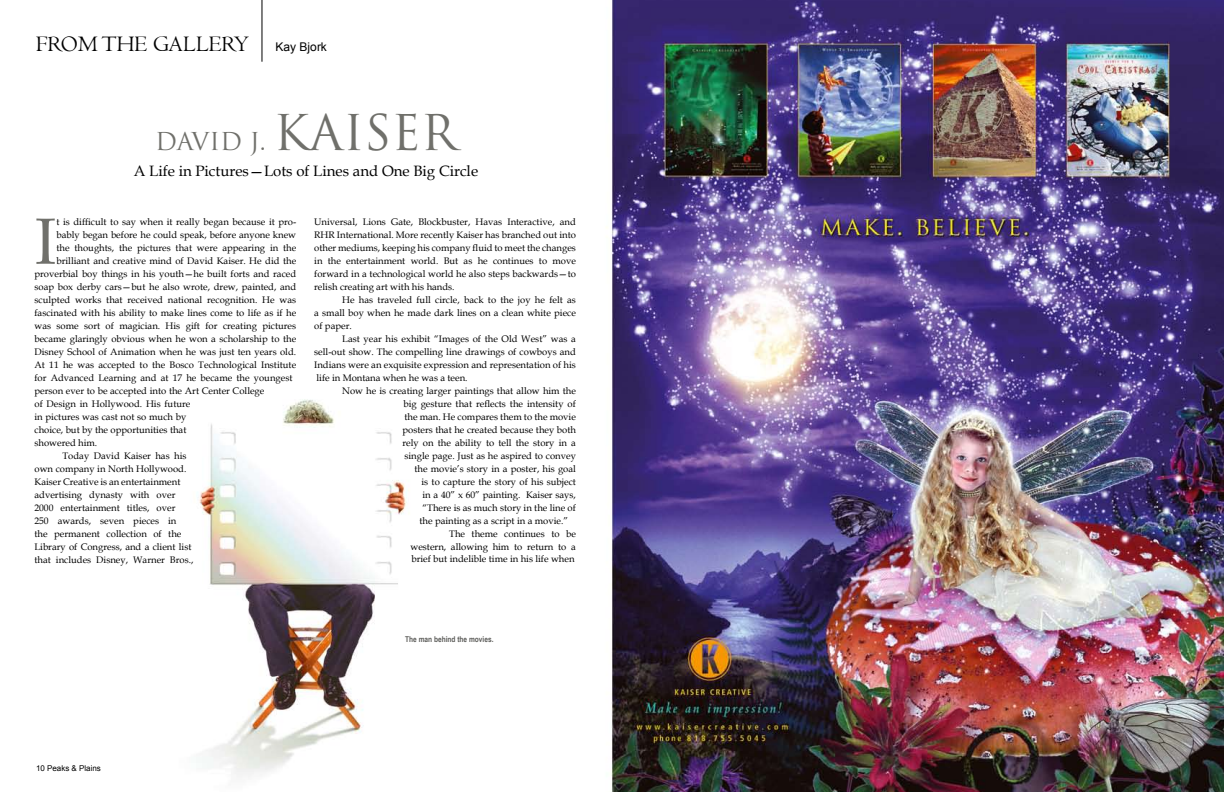
<style>
.page{position:relative;width:1224px;height:792px;background:#fff}
.page>*{position:absolute;margin:0;border:0;box-sizing:border-box;transform-origin:0 0}
.t1{font:65.4px "Book Antiqua";color:#70706b}
.t2{font:24px "Trajan Pro";letter-spacing:-.005em;color:#70706b}
.t3{font:23px "Centaur";color:#000}
.t4{font:15px "Book Antiqua";color:#000}
.t5{font:12px "Arial";color:#000}
.t6{font:9.5px/13px "Book Antiqua";color:#000;text-align:justify}
.t7{font:700 8px "Arial Narrow";color:#5d5d5a}
.t8{font:8px "Arial";color:#000}
.s1{font-size:48px}
</style>
<div class="page">
<svg style="left:197px;top:0;width:415px;height:777px"></svg>
<hr style="left:262px;top:0;width:1px;height:62px;background:#000">
<img style="left:612px;top:0;width:612px;height:792px">
<h3 class="t3" style="left:36px;top:30px;width:215px">FROM THE GALLERY</h3>
<p class="t5" style="left:276px;top:39px;width:53px">Kay Bjork</p>
<h2 class="t2" style="left:155px;top:126px;width:303px">David J. <span class="s1">KAI SER</span></h2>
<h3 class="t4" style="left:134px;top:160px;width:346px">A Life in Pictures—Lots of Lines and One Big Circle</h3>
<h1 class="t1" style="left:34px;top:196px;width:24px">I</h1>
<p class="t6" style="left:57px;top:215px;width:241px">t is difficult to say when it really began because it pro-</p>
<p class="t6" style="left:57px;top:228px;width:241px">bably began before he could speak, before anyone knew</p>
<p class="t6" style="left:57px;top:241px;width:241px">the thoughts, the pictures that were appearing in the</p>
<p class="t6" style="left:57px;top:254px;width:241px">brilliant and creative mind of David Kaiser. He did the</p>
<p class="t6" style="left:34px;top:267px;width:263px">proverbial boy things in his youth—he built forts and raced</p>
<p class="t6" style="left:34px;top:280px;width:263px">soap box derby cars—but he also wrote, drew, painted, and</p>
<p class="t6" style="left:34px;top:293px;width:263px">sculpted works that received national recognition. He was</p>
<p class="t6" style="left:34px;top:306px;width:263px">fascinated with his ability to make lines come to life as if he</p>
<p class="t6" style="left:34px;top:319px;width:263px">was some sort of magician. His gift for creating pictures</p>
<p class="t6" style="left:34px;top:332px;width:263px">became glaringly obvious when he won a scholarship to the</p>
<p class="t6" style="left:34px;top:345px;width:263px">Disney School of Animation when he was just ten years old.</p>
<p class="t6" style="left:34px;top:358px;width:263px">At 11 he was accepted to the Bosco Technological Institute</p>
<p class="t6" style="left:34px;top:371px;width:260px">for Advanced Learning and at 17 he became the youngest</p>
<p class="t6" style="left:34px;top:384px;width:231px">person ever to be accepted into the Art Center College</p>
<p class="t6" style="left:34px;top:397px;width:158px">of Design in Hollywood. His future</p>
<p class="t6" style="left:34px;top:410px;width:153px">in pictures was cast not so much by</p>
<p class="t6" style="left:34px;top:423px;width:153px">choice, but by the opportunities that</p>
<p class="t6" style="left:34px;top:436px;width:64px">showered him.</p>
<p class="t6" style="left:62px;top:449px;width:126px">Today David Kaiser has his</p>
<p class="t6" style="left:34px;top:462px;width:153px">own company in North Hollywood.</p>
<p class="t6" style="left:34px;top:475px;width:147px">Kaiser Creative is an entertainment</p>
<p class="t6" style="left:34px;top:488px;width:143px">advertising dynasty with over</p>
<p class="t6" style="left:34px;top:501px;width:142px">2000 entertainment titles, over</p>
<p class="t6" style="left:34px;top:514px;width:143px">250 awards, seven pieces in</p>
<p class="t6" style="left:34px;top:527px;width:148px">the permanent collection of the</p>
<p class="t6" style="left:34px;top:540px;width:158px">Library of Congress, and a client list</p>
<p class="t6" style="left:34px;top:553px;width:161px">that includes Disney, Warner Bros.,</p>
<p class="t6" style="left:314px;top:215px;width:263px">Universal, Lions Gate, Blockbuster, Havas Interactive, and RHR International. More recently Kaiser has branched out into other mediums, keeping his company fluid to meet the changes in the entertainment world. But as he continues to move forward in a technological world he also steps backwards—to relish creating art with his hands.</p>
<p class="t6" style="left:314px;top:293px;width:263px;text-indent:28px">He has traveled full circle, back to the joy he felt as a small boy when he made dark lines on a clean white piece of paper.</p>
<p class="t6" style="left:314px;top:332px;width:263px;text-indent:28px">Last year his exhibit “Images of the Old West” was a sell-out show. The compelling line drawings of cowboys and Indians were an exquisite expression and representation of his life in Montana when he was a teen.</p>
<p class="t6" style="left:342px;top:384px;width:235px">Now he is creating larger paintings that allow him the</p>
<p class="t6" style="left:403px;top:397px;width:174px">big gesture that reflects the intensity of</p>
<p class="t6" style="left:404px;top:410px;width:173px">the man. He compares them to the movie</p>
<p class="t6" style="left:402px;top:423px;width:175px">posters that he created because they both</p>
<p class="t6" style="left:402px;top:436px;width:175px">rely on the ability to tell the story in a</p>
<p class="t6" style="left:404px;top:449px;width:173px">single page. Just as he aspired to convey</p>
<p class="t6" style="left:414px;top:462px;width:163px">the movie’s story in a poster, his goal</p>
<p class="t6" style="left:421px;top:475px;width:156px">is to capture the story of his subject</p>
<p class="t6" style="left:422px;top:488px;width:155px">in a 40” x 60” painting. Kaiser says,</p>
<p class="t6" style="left:422px;top:501px;width:155px">“There is as much story in the line of</p>
<p class="t6" style="left:419px;top:514px;width:150px">the painting as a script in a movie.”</p>
<p class="t6" style="left:449px;top:527px;width:128px">The theme continues to be</p>
<p class="t6" style="left:410px;top:540px;width:167px">western, allowing him to return to a</p>
<p class="t6" style="left:411px;top:553px;width:165px">brief but indelible time in his life when</p>
<p class="t7" style="left:405px;top:633px;width:90px">The man behind the movies.</p>
<p class="t8" style="left:36px;top:763px;width:66px">10 Peaks &amp; Plains</p>
</div>
